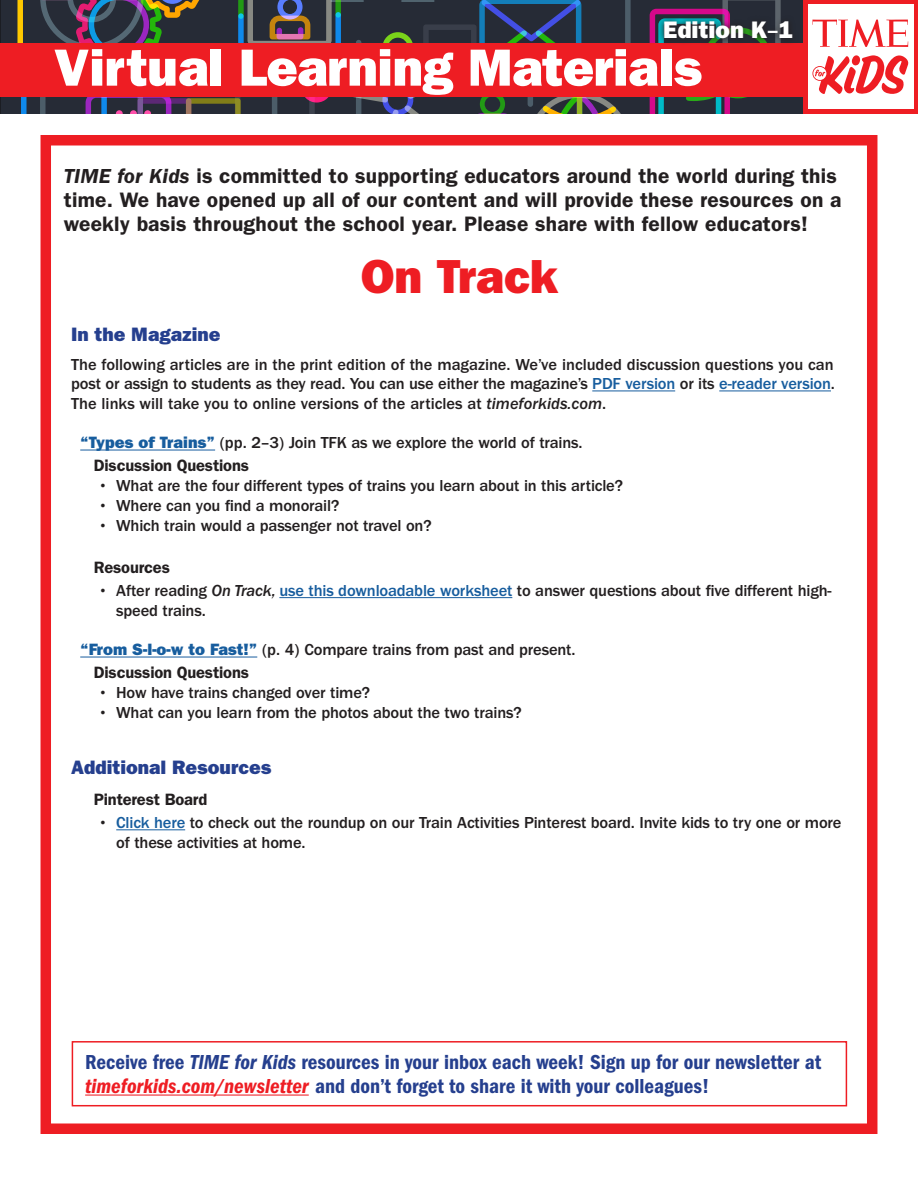
<style>
.page{position:relative;width:918px;height:1188px;background:#fff}
.page>*{position:absolute;margin:0;border:0;box-sizing:border-box;transform-origin:0 0}
.headers{font:52.5px "ITC Franklin Gothic Std Hvy";letter-spacing:-.01em;color:#fff}
.t1{font:48px "ITC Franklin Gothic Std Hvy";color:#ee1d23}
.t2{font:24px "ITC Franklin Gothic Std Hvy";color:#fff}
.intro_text_large{font:600 21px/24px "ITC Franklin Gothic Std";letter-spacing:.01em;color:#231f20}
.t3{font:21px/24px "ITC Franklin Gothic Std Dm Cd";color:#253f8e}
.t4{font:19.5px "ITC Franklin Gothic Std Hvy";color:#253f8e}
.text{font:500 16.5px/19.5px "ITC Franklin Gothic Std";letter-spacing:-.01em;color:#231f20}
.text-2{font:600 16.5px "ITC Franklin Gothic Std";letter-spacing:-.01em;color:#231f20}
.s1{font-family:"ITC Franklin Gothic Std";font-weight:500}
.s2{font-style:italic}
.s3{color:#175d9e}
.s4{font-family:"ITC Franklin Gothic Std Med It";font-weight:400}
.s5{font-family:"ITC Franklin Gothic Std Hvy";font-weight:400;color:#175d9e}
.s6{font-family:"ITC Franklin Gothic Std Dm Cd It"}
.s7{font-family:"ITC Franklin Gothic Std Dm Cd It";color:#ee1d23}
</style>
<div class="page">
<svg style="left:650px;top:0;width:131px;height:114px;background:#492f4a"></svg>
<svg style="left:0;top:0;width:631px;height:114px;background:#3c3e48"></svg>
<div style="left:41px;top:135px;width:836px;height:999px;border:10px solid #ee1d23"></div>
<hr style="left:592px;top:391px;width:83px;height:1px;background:#175d9e">
<hr style="left:719px;top:391px;width:112px;height:1px;background:#175d9e">
<hr style="left:80px;top:450px;width:135px;height:1px;background:#175d9e">
<hr style="left:279px;top:597px;width:233px;height:1px;background:#175d9e">
<hr style="left:80px;top:657px;width:177px;height:1px;background:#175d9e">
<hr style="left:116px;top:829px;width:69px;height:1px;background:#175d9e">
<div style="left:803px;top:0;width:115px;height:114px;background:#ee1d23"></div>
<svg style="left:808px;top:4px;width:106px;height:105px"></svg>
<div style="left:0;top:43px;width:803px;height:53px;background:#ee1d23"></div>
<svg style="left:658px;top:15px;width:141px;height:29px;background:#2d3b3f"></svg>
<hr style="left:85px;top:1095px;width:224px;height:1px;background:#ee1d23">
<div style="left:72px;top:1041px;width:775px;height:65px;border:2px solid #ee1d23"></div>
<p class="t2" style="left:663px;top:16px;width:132px">Edition K<span class="s1">–</span>1</p>
<p class="headers" style="left:54px;top:37px;width:649px">Virtual Learning Materials</p>
<p class="intro_text_large" style="left:64px;top:164px;width:779px"><span class="s2">TIME for Kids</span> is committed to supporting educators around the world during this time. We have opened up all of our content and will provide these resources on a weekly basis throughout the school year. Please share with fellow educators!</p>
<p class="t1" style="left:361px;top:249px;width:199px">On Track</p>
<p class="t4" style="left:71px;top:323px;width:151px">In the Magazine</p>
<p class="text" style="left:71px;top:355px;width:765px;text-align:justify">The following articles are in the print edition of the magazine. We’ve included discussion questions you can post or assign to students as they read. You can use either the magazine’s <span class="s3">PDF version</span> or its <span class="s3">e-reader version</span>.<br>The links will take you to online versions of the articles at <span class="s4">timeforkids.com</span>.</p>
<p class="text" style="left:80px;top:433px;width:504px"><span class="s5">“Types of Trains”</span> (pp. 2–3) Join TFK as we explore the world of trains.</p>
<p class="text-2" style="left:94px;top:456px;width:157px">Discussion Questions</p>
<p class="text" style="left:98px;top:476px;width:526px">• What are the four different types of trains you learn about in this article?</p>
<p class="text" style="left:98px;top:496px;width:243px">• Where can you find a monorail?</p>
<p class="text" style="left:98px;top:516px;width:335px">• Which train would a passenger not travel on?</p>
<p class="text-2" style="left:94px;top:558px;width:78px">Resources</p>
<p class="text" style="left:116px;top:581px;width:717px;text-indent:-18px">• After reading <span class="s4">On Track,</span> <span class="s3">use this downloadable worksheet</span> to answer questions about five different high&shy;speed trains.</p>
<p class="text" style="left:80px;top:640px;width:497px"><span class="s5">“From S-l-o-w to Fast!”</span> (p. 4) Compare trains from past and present.</p>
<p class="text-2" style="left:94px;top:663px;width:157px">Discussion Questions</p>
<p class="text" style="left:98px;top:683px;width:273px">• How have trains changed over time?</p>
<p class="text" style="left:98px;top:703px;width:425px">• What can you learn from the photos about the two trains?</p>
<p class="t4" style="left:71px;top:755px;width:202px">Additional Resources</p>
<p class="text-2" style="left:94px;top:790px;width:115px">Pinterest Board</p>
<p class="text" style="left:116px;top:813px;width:727px;text-indent:-18px">• <span class="s3">Click here</span> to check out the roundup on our Train Activities Pinterest board. Invite kids to try one or more of these activities at home.</p>
<p class="t3" style="left:85px;top:1050px;width:738px">Receive free <span class="s6">TIME for Kids</span> resources in your inbox each week! Sign up for our newsletter at <span class="s7">timeforkids.com/newsletter</span> and don’t forget to share it with your colleagues!</p>
</div>
